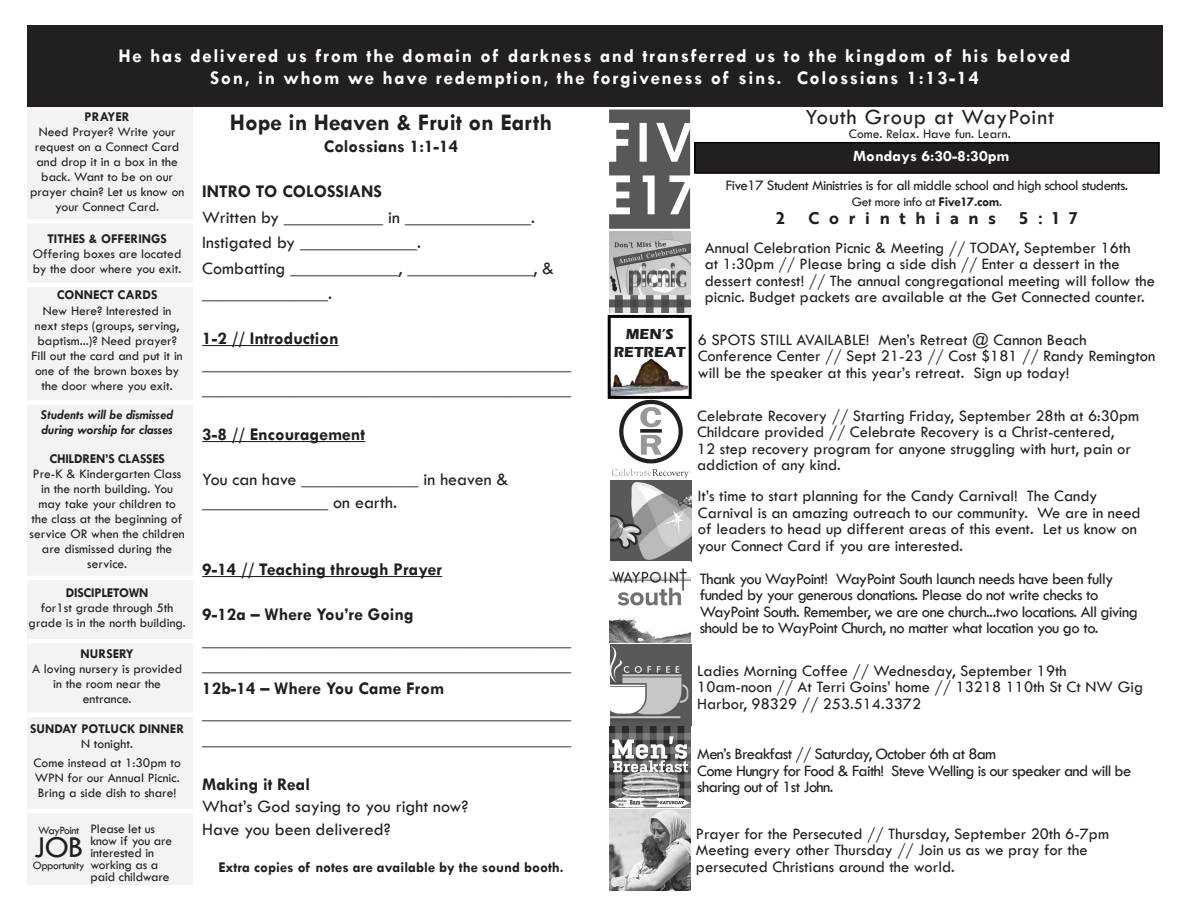
<style>
.page{position:relative;width:1188px;height:918px;background:#fff}
.page>*{position:absolute;margin:0;border:0;box-sizing:border-box;transform-origin:0 0}
.t1{font:31.5px "Tw Cen";color:#231f20}
.t2{font:700 24px "Tw Cen";color:#231f20}
.t3{font:22.5px "Tw Cen";letter-spacing:.04em;color:#231f20}
.t4{font:700 19.5px "Tw Cen";letter-spacing:.08em;color:#fff}
.t5{font:18px/25.5px "Tw Cen";color:#231f20}
.t6{font:700 18px "Tw Cen";color:#231f20}
.t7{font:700 18px "Tw Cen";color:#231f20}
.t8{font:16.5px/16.5px "Tw Cen";color:#231f20}
.t9{font:16.5px/16.5px "Tw Cen";letter-spacing:-.03em;color:#231f20}
.t10{font:16.5px/16.5px "Tw Cen";letter-spacing:-.04em;color:#231f20}
.t11{font:16.5px "Brother 1816 Bold";letter-spacing:.59em;color:#231f20}
.t12{font:700 15.9px "Tw Cen";color:#fff;scale:1.04 1}
.t13{font:15px "Tw Cen";letter-spacing:-.03em;color:#231f20}
.t14{font:700 15px "Tw Cen";color:#231f20}
.t15{font:700 15px "Eras ITC";color:#231f20}
.t16{font:13.5px/15px "Tw Cen";color:#231f20;text-align:center}
.t17{font:italic 700 13.5px/15px "Tw Cen";color:#231f20}
.t18{font:13.5px "Tw Cen";letter-spacing:-.03em;color:#231f20}
.t19{font:700 13.5px "Tw Cen";color:#231f20}
.t20{font:11.55px "Tw Cen";letter-spacing:-.04em;color:#231f20}
.s1{font-weight:700}
</style>
<div class="page">
<div style="left:27px;top:26px;width:1135px;height:81px;background:#231f20"></div>
<img style="left:611px;top:400px;width:79px;height:78px">
<svg style="left:609px;top:110px;width:81px;height:119px"></svg>
<div style="left:695px;top:143px;width:464px;height:30px;background:#231f20"></div>
<div style="left:694px;top:142px;width:466px;height:32px;border:2px solid #000"></div>
<div style="left:28px;top:103px;width:165px;height:782px;background:#f3f3f3"></div>
<div style="left:27px;top:219px;width:166px;height:5px;background:#fff"></div>
<hr style="left:27px;top:283px;width:166px;height:4px;background:#fff">
<hr style="left:27px;top:576px;width:166px;height:4px;background:#fff">
<hr style="left:28px;top:639px;width:165px;height:4px;background:#fff">
<hr style="left:27px;top:809px;width:166px;height:4px;background:#fff">
<div style="left:27px;top:712px;width:166px;height:5px;background:#fff"></div>
<div style="left:27px;top:400px;width:166px;height:5px;background:#fff"></div>
<img style="left:611px;top:481px;width:81px;height:81px">
<img style="left:612px;top:358px;width:75px;height:42px">
<div style="left:608px;top:315px;width:84px;height:84px;border:3px solid #000"></div>
<hr style="left:202px;top:345px;width:137px;height:1px;background:#231f20">
<hr style="left:202px;top:441px;width:163px;height:1px;background:#231f20">
<hr style="left:202px;top:576px;width:240px;height:1px;background:#231f20">
<img style="left:609px;top:727px;width:82px;height:163px">
<img style="left:609px;top:231px;width:81px;height:81px">
<img style="left:609px;top:568px;width:82px;height:157px">
<p class="t4" style="left:119px;top:44px;width:954px">He has delivered us from the domain of darkness and transferred us to the kingdom of his beloved</p>
<p class="t4" style="left:210px;top:66px;width:771px">Son, in whom we have redemption, the forgiveness of sins. Colossians 1:13-14</p>
<p class="t16" style="left:30px;top:110px;width:156px"><span class="s1">PRAYER<br></span>Need Prayer? Write your request on a Connect Card and drop it in a box in the back. Want to be on our prayer chain? Let us know on your Connect Card.</p>
<p class="t16" style="left:33px;top:231px;width:150px"><span class="s1">TITHES &amp; OFFERINGS<br></span>Offering boxes are located by the door where you exit.</p>
<p class="t16" style="left:43px;top:286px;width:130px;line-height:16.5px"><span class="s1">CONNECT CARDS<br></span>New Here? Interested in</p>
<p class="t16" style="left:31px;top:319px;width:153px">next steps (groups, serving, baptism...)? Need prayer?<br>Fill out the card and put it in one of the brown boxes by the door where you exit.</p>
<p class="t17" style="left:41px;top:407px;width:133px">Students will be dismissed during worship for classes</p>
<p class="t16" style="left:30px;top:451px;width:157px"><span class="s1">CHILDREN’S CLASSES<br></span>Pre-K &amp; Kindergarten Class in the north building. You may take your children to the class at the beginning of service OR when the children are dismissed during the service.</p>
<p class="t16" style="left:29px;top:585px;width:159px"><span class="s1">DISCIPLETOWN<br></span>for1st grade through 5th grade is in the north building.</p>
<p class="t16" style="left:32px;top:646px;width:152px"><span class="s1">NURSERY<br></span>A loving nursery is provided in the room near the entrance.</p>
<p class="t19" style="left:30px;top:721px;width:156px">SUNDAY POTLUCK DINNER</p>
<p class="t16" style="left:81px;top:737px;width:53px">N tonight.</p>
<p class="t16" style="left:33px;top:755px;width:149px;text-align:justify">Come instead at 1:30pm to WPN for our Annual Picnic.<br>Bring a side dish to share!</p>
<p class="t16" style="left:90px;top:823px;width:84px;line-height:12px;text-align:left">Please let us know if you are interested in working as a paid childware</p>
<p class="t20" style="left:38px;top:823px;width:43px">WayPoint</p>
<p class="t1" style="left:34px;top:828px;width:51px">JOB</p>
<p class="t20" style="left:33px;top:858px;width:53px">Opportunity</p>
<p class="t2" style="left:230px;top:108px;width:324px">Hope in Heaven &amp; Fruit on Earth</p>
<p class="t6" style="left:324px;top:136px;width:136px">Colossians 1:1-14</p>
<p class="t7" style="left:202px;top:181px;width:181px">INTRO TO COLOSSIANS</p>
<p class="t5" style="left:202px;top:204px;width:334px">Written by ___________ in ______________.</p>
<p class="t5" style="left:202px;top:230px;width:220px">Instigated by _____________.</p>
<p class="t5" style="left:202px;top:255px;width:354px">Combatting ____________, ______________, &amp; ______________.</p>
<p class="t6" style="left:202px;top:328px;width:138px">1-2 // Introduction</p>
<p class="t5" style="left:202px;top:351px;width:370px">_________________________________________ _________________________________________</p>
<p class="t6" style="left:202px;top:424px;width:164px">3-8 // Encouragement</p>
<p class="t5" style="left:202px;top:468px;width:308px;line-height:22.5px">You can have _____________ in heaven &amp; ______________ on earth.</p>
<p class="t6" style="left:202px;top:559px;width:241px">9-14 // Teaching through Prayer</p>
<p class="t6" style="left:202px;top:604px;width:213px">9-12a – Where You’re Going</p>
<p class="t5" style="left:202px;top:627px;width:370px">_________________________________________ _________________________________________</p>
<p class="t6" style="left:202px;top:677px;width:244px">12b-14 – Where You Came From</p>
<p class="t5" style="left:202px;top:701px;width:370px">_________________________________________ _________________________________________</p>
<p class="t6" style="left:202px;top:773px;width:109px">Making it Real</p>
<p class="t5" style="left:202px;top:794px;width:268px">What’s God saying to you right now?</p>
<p class="t5" style="left:202px;top:816px;width:190px">Have you been delivered?</p>
<p class="t14" style="left:218px;top:858px;width:347px">Extra copies of notes are available by the sound booth.</p>
<p class="t15" style="left:626px;top:325px;width:50px">MEN’S</p>
<p class="t15" style="left:614px;top:343px;width:74px">RETREAT</p>
<p class="t3" style="left:805px;top:104px;width:250px">Youth Group at WayPoint</p>
<p class="t16" style="left:849px;top:126px;width:163px">Come. Relax. Have fun. Learn.</p>
<p class="t12" style="left:853px;top:147px;width:152px">Mondays 6:30-8:30pm</p>
<p class="t13" style="left:726px;top:177px;width:404px">Five17 Student Ministries is for all middle school and high school students.</p>
<p class="t18" style="left:852px;top:194px;width:152px">Get more info at <span class="s1">Five17.com</span>.</p>
<p class="t11" style="left:776px;top:206px;width:10px">2</p>
<p class="t11" style="left:809px;top:206px;width:189px">Corinthians</p>
<p class="t11" style="left:1020px;top:206px;width:59px">5:17</p>
<p class="t8" style="left:705px;top:239px;width:452px">Annual Celebration Picnic &amp; Meeting // TODAY, September 16th<br>at 1:30pm // Please bring a side dish // Enter a dessert in the dessert contest! // The annual congregational meeting will follow the picnic. Budget packets are available at the Get Connected counter.</p>
<p class="t8" style="left:698px;top:331px;width:391px">6 SPOTS STILL AVAILABLE! Men’s Retreat @ Cannon Beach</p>
<p class="t8" style="left:698px;top:348px;width:459px">Conference Center // Sept 21-23 // Cost $181 // Randy Remington will be the speaker at this year’s retreat. Sign up today!</p>
<p class="t8" style="left:697px;top:407px;width:444px">Celebrate Recovery // Starting Friday, September 28th at 6:30pm</p>
<p class="t8" style="left:697px;top:424px;width:435px">Childcare provided // Celebrate Recovery is a Christ-centered,<br>12 step recovery program for anyone struggling with hurt, pain or addiction of any kind.</p>
<p class="t8" style="left:698px;top:488px;width:401px">It’s time to start planning for the Candy Carnival! The Candy</p>
<p class="t8" style="left:698px;top:504px;width:444px">Carnival is an amazing outreach to our community. We are in need of leaders to head up different areas of this event. Let us know on your Connect Card if you are interested.</p>
<p class="t9" style="left:700px;top:570px;width:415px">Thank you WayPoint! WayPoint South launch needs have been fully</p>
<p class="t9" style="left:700px;top:587px;width:400px">funded by your generous donations. Please do not write checks to</p>
<p class="t9" style="left:700px;top:603px;width:440px">WayPoint South. Remember, we are one church...two locations. All giving should be to WayPoint Church, no matter what location you go to.</p>
<p class="t8" style="left:697px;top:662px;width:371px">Ladies Morning Coffee // Wednesday, September 19th</p>
<p class="t8" style="left:697px;top:679px;width:447px">10am-noon // At Terri Goins’ home // 13218 110th St Ct NW Gig<br>Harbor, 98329 // 253.514.3372</p>
<p class="t10" style="left:697px;top:746px;width:300px">Men’s Breakfast // Saturday, October 6th at 8am</p>
<p class="t10" style="left:697px;top:762px;width:436px">Come Hungry for Food &amp; Faith! Steve Welling is our speaker and will be sharing out of 1st John.</p>
<p class="t8" style="left:696px;top:825px;width:415px">Prayer for the Persecuted // Thursday, September 20th 6-7pm<br>Meeting every other Thursday // Join us as we pray for the</p>
<p class="t8" style="left:696px;top:858px;width:261px">persecuted Christians around the world.</p>
</div>
